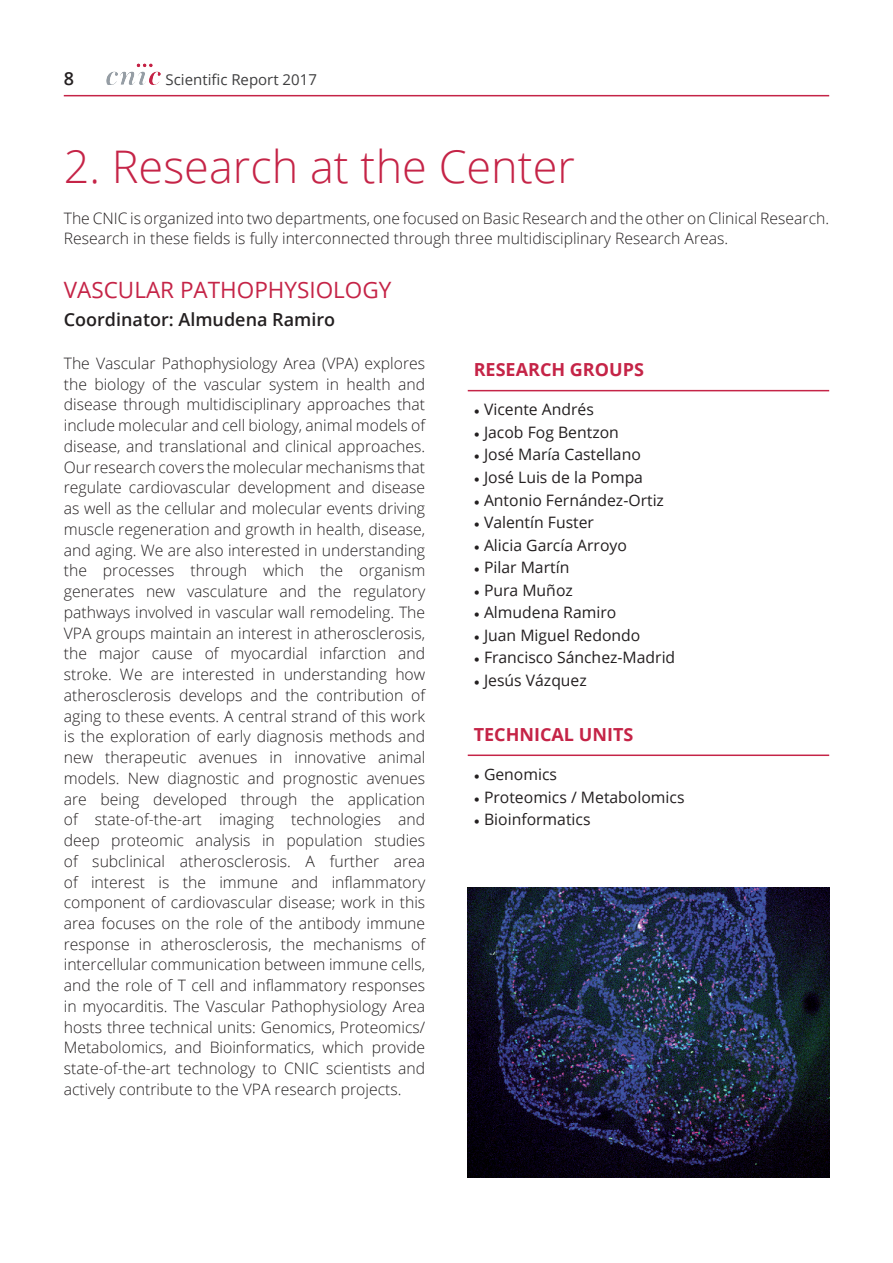
<style>
.page{position:relative;width:893px;height:1263px;background:#fff}
.page>*{position:absolute;margin:0;border:0;box-sizing:border-box;transform-origin:0 0}
.t1{font:300 45px "Open Sans";color:#c52447}
.t2{font:22.5px "Open Sans";color:#c52447}
.t3{font:700 18px "Open Sans";color:#c52447}
.t4{font:600 18px "Open Sans";color:#231f20}
.t5{font:300 15.75px/20.7px "Open Sans";color:#231f20}
.t6{font:15.75px "Open Sans";color:#231f20}
.t7{font:15px "Open Sans";color:#3e3e3f}
.s1{font-family:"Minion Pro"}
</style>
<div class="page">
<svg style="left:144px;top:64px;width:9px;height:4px"></svg>
<hr style="left:64px;top:95px;width:765px;height:1px;background:#c52447">
<hr style="left:468px;top:390px;width:361px;height:1px;background:#c52447">
<hr style="left:468px;top:754px;width:361px;height:2px;background:#c52447">
<img style="left:468px;top:887px;width:361px;height:291px">
<p class="t4" style="left:64px;top:66px;width:12px">8</p>
<p class="t7" style="left:166px;top:69px;width:153px">Scientific Report 2017</p>
<h1 class="t1" style="left:64px;top:136px;width:513px">2. Research at the Center</h1>
<p class="t5" style="left:64px;top:207px;width:767px">The CNIC is organized into two departments, one focused on Basic Research and the other on Clinical Research.<br>Research in these fields is fully interconnected through three multidisciplinary Research Areas.</p>
<h2 class="t2" style="left:64px;top:274px;width:329px">Vascular Pathophysiology</h2>
<p class="t4" style="left:64px;top:307px;width:273px">Coordinator: Almudena Ramiro</p>
<p class="t5" style="left:64px;top:352px;width:363px;text-align:justify">The Vascular Pathophysiology Area (VPA) explores the biology of the vascular system in health and disease through multidisciplinary approaches that include molecular and cell biology, animal models of disease, and translational and clinical approaches.<br>Our research covers the molecular mechanisms that regulate cardiovascular development and disease as well as the cellular and molecular events driving muscle regeneration and growth in health, disease, and aging. We are also interested in understanding the processes through which the organism generates new vasculature and the regulatory pathways involved in vascular wall remodeling. The VPA groups maintain an interest in atherosclerosis, the major cause of myocardial infarction and stroke. We are interested in understanding how atherosclerosis develops and the contribution of aging to these events. A central strand of this work is the exploration of early diagnosis methods and new therapeutic avenues in innovative animal models. New diagnostic and prognostic avenues are being developed through the application of state-of-the-art imaging technologies and deep proteomic analysis in population studies of subclinical atherosclerosis. A further area of interest is the immune and inflammatory component of cardiovascular disease; work in this area focuses on the role of the antibody immune response in atherosclerosis, the mechanisms of intercellular communication between immune cells, and the role of T cell and inflammatory responses in myocarditis. The Vascular Pathophysiology Area hosts three technical units: Genomics, Proteomics/ Metabolomics, and Bioinformatics, which provide state-of-the-art technology to CNIC scientists and actively contribute to the VPA research projects.</p>
<p class="t3" style="left:474px;top:357px;width:172px">RESEARCH GROUPS</p>
<p class="t6" style="left:474px;top:399px;width:122px"><span class="s1">•</span> Vicente Andrés</p>
<p class="t6" style="left:474px;top:421px;width:147px"><span class="s1">•</span> Jacob Fog Bentzon</p>
<p class="t6" style="left:474px;top:444px;width:169px"><span class="s1">•</span> José María Castellano</p>
<p class="t6" style="left:474px;top:466px;width:171px"><span class="s1">•</span> José Luis de la Pompa</p>
<p class="t6" style="left:474px;top:489px;width:192px"><span class="s1">•</span> Antonio Fernández-Ortiz</p>
<p class="t6" style="left:474px;top:511px;width:122px"><span class="s1">•</span> Valentín Fuster</p>
<p class="t6" style="left:474px;top:534px;width:155px"><span class="s1">•</span> Alicia García Arroyo</p>
<p class="t6" style="left:474px;top:556px;width:97px"><span class="s1">•</span> Pilar Martín</p>
<p class="t6" style="left:474px;top:579px;width:101px"><span class="s1">•</span> Pura Muñoz</p>
<p class="t6" style="left:474px;top:601px;width:144px"><span class="s1">•</span> Almudena Ramiro</p>
<p class="t6" style="left:474px;top:624px;width:168px"><span class="s1">•</span> Juan Miguel Redondo</p>
<p class="t6" style="left:474px;top:646px;width:203px"><span class="s1">•</span> Francisco Sánchez-Madrid</p>
<p class="t6" style="left:474px;top:669px;width:115px"><span class="s1">•</span> Jesús Vázquez</p>
<p class="t3" style="left:474px;top:722px;width:161px">TECHNICAL U NITS</p>
<p class="t6" style="left:474px;top:763px;width:85px"><span class="s1">•</span> Genomics</p>
<p class="t6" style="left:474px;top:786px;width:212px"><span class="s1">•</span> Proteomics / Metabolomics</p>
<p class="t6" style="left:474px;top:809px;width:118px"><span class="s1">•</span> Bioinformatics</p>
</div>
